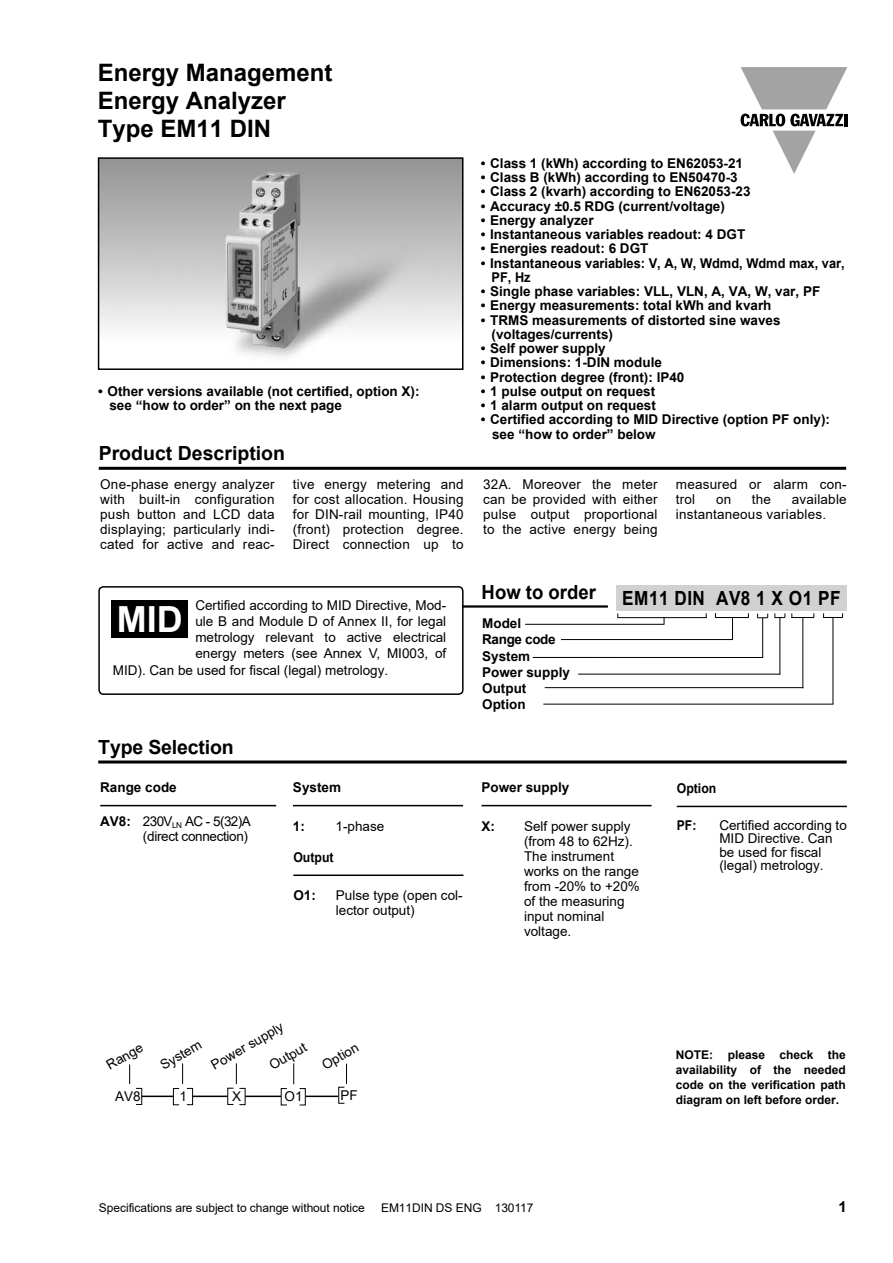
<style>
.page{position:relative;width:893px;height:1263px;background:#fff}
.page>*{position:absolute;margin:0;border:0;box-sizing:border-box;transform-origin:0 0}
.t1{font:700 36px "Arial";color:#fff}
.t2{font:700 24px/27.6px "Arial";color:#000}
.t3{font:700 19.5px "Arial";color:#000}
.t4{font:700 19.5px "Arial";letter-spacing:.03em;color:#000;scale:.88 1}
.t5{font:700 19.5px "Arial";color:#000;scale:.95 1}
.t6{font:700 15px "Arial";color:#000}
.t7{font:13.5px/15px "Arial";color:#000}
.t8{font:700 13.5px/16.2px "Arial";color:#000}
.t9{font:13.5px/15px "Arial";letter-spacing:-.025em;color:#000}
.t10{font:700 13.5px "Arial";color:#000;scale:.91 1}
.t11{font:700 13.5px "Arial";color:#000;scale:.9 1}
.t12{font:700 12px/15px "Arial";color:#000;text-align:justify}
.t13{font:12px "Arial";letter-spacing:-.005em;color:#000}
.s1{font-weight:700}
.s2{color:#fff}
</style>
<div class="page">
<svg style="left:741px;top:67px;width:106px;height:107px"></svg>
<hr style="left:99px;top:467px;width:747px;height:3px;background:#000">
<img style="left:101px;top:160px;width:359px;height:198px">
<div style="left:98px;top:157px;width:365px;height:213px;border:2px solid #000"></div>
<hr style="left:779px;top:618px;width:1px;height:56px;background:#000">
<hr style="left:525px;top:624px;width:139px;height:1px;background:#000">
<hr style="left:561px;top:639px;width:172px;height:1px;background:#000">
<div style="left:616px;top:585px;width:231px;height:26px;background:#d1d1d1"></div>
<hr style="left:617px;top:617px;width:90px;height:1px;background:#000">
<hr style="left:716px;top:617px;width:33px;height:1px;background:#000">
<svg style="left:774px;top:613px;width:11px;height:5px"></svg>
<svg style="left:757px;top:614px;width:11px;height:4px"></svg>
<svg style="left:791px;top:613px;width:23px;height:5px"></svg>
<hr style="left:802px;top:617px;width:1px;height:71px;background:#000">
<hr style="left:533px;top:657px;width:230px;height:1px;background:#000">
<hr style="left:762px;top:618px;width:1px;height:39px;background:#000">
<svg style="left:732px;top:618px;width:1px;height:21px"></svg>
<hr style="left:545px;top:687px;width:258px;height:1px;background:#000">
<hr style="left:578px;top:674px;width:202px;height:1px;background:#000">
<svg style="left:823px;top:613px;width:20px;height:5px"></svg>
<hr style="left:543px;top:704px;width:290px;height:1px;background:#000">
<hr style="left:833px;top:618px;width:1px;height:86px;background:#000">
<hr style="left:98px;top:760px;width:749px;height:3px;background:#000">
<hr style="left:100px;top:805px;width:176px;height:1px;background:#000">
<hr style="left:677px;top:806px;width:170px;height:1px;background:#000">
<hr style="left:293px;top:805px;width:170px;height:1px;background:#000">
<hr style="left:293px;top:874px;width:170px;height:2px;background:#000">
<hr style="left:481px;top:805px;width:171px;height:1px;background:#000">
<div style="left:98px;top:586px;width:366px;height:109px;border:2px solid #000;border-radius:4px"></div>
<div style="left:112px;top:600px;width:76px;height:37px;background:#000"></div>
<hr style="left:462px;top:605px;width:146px;height:3px;background:#000">
<div style="left:136px;top:1088px;width:6px;height:17px;border:1px solid #000"></div>
<div style="left:173px;top:1088px;width:6px;height:17px;border:1px solid #000"></div>
<div style="left:187px;top:1088px;width:6px;height:17px;border:1px solid #000"></div>
<div style="left:299px;top:1088px;width:7px;height:17px;border:1px solid #000"></div>
<hr style="left:142px;top:1095px;width:31px;height:2px;background:#000">
<hr style="left:193px;top:1095px;width:35px;height:2px;background:#000">
<hr style="left:245px;top:1095px;width:36px;height:2px;background:#000">
<svg style="left:129px;top:1064px;width:1px;height:20px"></svg>
<svg style="left:182px;top:1063px;width:1px;height:21px"></svg>
<svg style="left:293px;top:1063px;width:1px;height:21px"></svg>
<svg style="left:236px;top:1063px;width:1px;height:21px"></svg>
<svg style="left:346px;top:1064px;width:1px;height:20px"></svg>
<hr style="left:306px;top:1095px;width:32px;height:2px;background:#000">
<h2 class="t2" style="left:98px;top:61px;width:236px">Energy Management<br>Energy Analyzer<br>Type EM11 DIN</h2>
<p class="t8" style="left:98px;top:61px;width:62px">EM11 DIN</p>
<p class="t8" style="left:109px;top:385px;width:312px;line-height:14.2px;text-indent:-11px">• Other versions available (not certified, option X): see “how to order” on the next page</p>
<h3 class="t3" style="left:99px;top:446px;width:188px">Product Description</h3>
<p class="t7" style="left:100px;top:478px;width:176px;text-align:justify">One-phase energy analyzer with built-in configuration push button and LCD data displaying; particularly indi&shy;cated for active and reac-</p>
<p class="t7" style="left:293px;top:478px;width:172px;text-align:justify">tive energy metering and for cost allocation. Housing for DIN-rail mounting, IP40 (front) protection degree.<br>Direct connection up to</p>
<p class="t7" style="left:195px;top:599px;width:252px">Certified according to MID Directive, Mod-</p>
<p class="t7" style="left:195px;top:615px;width:252px">ule B and Module D of Annex II, for legal</p>
<p class="t7" style="left:195px;top:631px;width:252px">metrology relevant to active electrical</p>
<p class="t7" style="left:195px;top:647px;width:252px">energy meters (see Annex V, MI003, of</p>
<p class="t7" style="left:113px;top:663px;width:277px">MID). Can be used for fiscal (legal) metrology.</p>
<h1 class="t1" style="left:117px;top:606px;width:67px">MID</h1>
<h3 class="t3" style="left:98px;top:740px;width:137px">Type Selection</h3>
<p class="t8" style="left:100px;top:780px;width:78px">Range code</p>
<p class="t9" style="left:100px;top:815px;width:174px"><span class="s1">AV8:</span> 230V<sub>LN</sub> AC - 5(32)A <span class="s2">††† †††††</span> (direct connection)</p>
<p class="t8" style="left:293px;top:780px;width:50px">System</p>
<p class="t7" style="left:293px;top:820px;width:93px"><span class="s1">1:</span> <span class="s2">††</span> 1-phase</p>
<p class="t10" style="left:293px;top:852px;width:46px">Output</p>
<p class="t8" style="left:293px;top:889px;width:24px">O1:</p>
<p class="t7" style="left:336px;top:889px;width:128px">Pulse type (open col&shy;lector output)</p>
<p class="t8" style="left:481px;top:156px;width:264px">• Class 1 (kWh) according to EN62053-21</p>
<p class="t8" style="left:481px;top:170px;width:258px">• Class B (kWh) according to EN50470-3</p>
<p class="t8" style="left:481px;top:185px;width:271px">• Class 2 (kvarh) according to EN62053-23</p>
<p class="t8" style="left:481px;top:199px;width:246px">• Accuracy ±0.5 RDG (current/voltage)</p>
<p class="t8" style="left:481px;top:213px;width:114px">• Energy analyzer</p>
<p class="t8" style="left:481px;top:227px;width:266px">• Instantaneous variables readout: 4 DGT</p>
<p class="t8" style="left:481px;top:242px;width:169px">• Energies readout: 6 DGT</p>
<p class="t8" style="left:491px;top:257px;width:355px;line-height:14.2px;text-indent:-11px">• Instantaneous variables: V, A, W, Wdmd, Wdmd max, var,<br>PF, Hz</p>
<p class="t8" style="left:481px;top:284px;width:341px">• Single phase variables: VLL, VLN, A, VA, W, var, PF</p>
<p class="t8" style="left:481px;top:299px;width:292px">• Energy measurements: total kWh and kvarh</p>
<p class="t8" style="left:491px;top:314px;width:291px;line-height:14.2px;text-indent:-11px">• TRMS measurements of distorted sine waves (voltages/currents)</p>
<p class="t8" style="left:481px;top:341px;width:126px">• Self power supply</p>
<p class="t8" style="left:481px;top:356px;width:183px">• Dimensions: 1-DIN module</p>
<p class="t8" style="left:481px;top:370px;width:205px">• Protection degree (front): IP40</p>
<p class="t8" style="left:481px;top:384px;width:176px">• 1 pulse output on request</p>
<p class="t8" style="left:481px;top:398px;width:177px">• 1 alarm output on request</p>
<p class="t8" style="left:492px;top:414px;width:339px;line-height:14.2px;text-indent:-11px">• Certified according to MID Directive (option PF only): see “how to order” below</p>
<p class="t7" style="left:483px;top:478px;width:176px;text-align:justify">32A. Moreover the meter can be provided with either pulse output proportional to the active energy being</p>
<p class="t7" style="left:676px;top:478px;width:172px">measured or alarm con&shy;trol</p>
<p class="t7" style="left:676px;top:493px;width:172px;text-indent:116px">available instantaneous variables.</p>
<p class="t7" style="left:716px;top:493px;width:17px">on</p>
<p class="t7" style="left:752px;top:493px;width:21px">the</p>
<h3 class="t5" style="left:482px;top:585px;width:122px">How to order</h3>
<h3 class="t4" style="left:622px;top:591px;width:250px">EM11 DIN AV8 1 X O1 PF</h3>
<p class="t8" style="left:482px;top:617px;width:89px">Model<br>Range code<br>System<br>Power supply<br>Output<br>Option</p>
<p class="t8" style="left:481px;top:780px;width:89px">Power supply</p>
<p class="t8" style="left:481px;top:819px;width:15px">X:</p>
<p class="t7" style="left:524px;top:820px;width:117px">Self power supply (from 48 to 62Hz).<br>The instrument works on the range from -20% to +20% of the measuring input nominal voltage.</p>
<p class="t10" style="left:677px;top:783px;width:45px">Option</p>
<p class="t11" style="left:677px;top:820px;width:23px">PF:</p>
<p class="t7" style="left:719px;top:820px;width:129px;line-height:13.5px">Certified according to<br>MID Directive. Can be used for fiscal (legal) metrology.</p>
<p class="t7" style="left:194px;top:1034px;width:83px;line-height:25.3px;text-indent:-44px;rotate:-30deg">System<br>Power supply</p>
<p class="t7" style="left:267px;top:1061px;width:42px;rotate:-30deg">Output</p>
<p class="t7" style="left:320px;top:1061px;width:41px;rotate:-30deg">Option</p>
<p class="t12" style="left:676px;top:1049px;width:172px">NOTE: please check the availability of the needed code on the verification path diagram on left before order.</p>
<p class="t7" style="left:104px;top:1061px;width:41px;rotate:-30deg">Range</p>
<p class="t7" style="left:115px;top:1090px;width:27px">AV8</p>
<p class="t7" style="left:179px;top:1090px;width:9px">1</p>
<p class="t7" style="left:232px;top:1090px;width:11px">X</p>
<p class="t7" style="left:285px;top:1090px;width:20px">O1</p>
<p class="t7" style="left:340px;top:1089px;width:19px">PF</p>
<p class="t13" style="left:99px;top:1203px;width:267px">Specifications are subject to change without notice</p>
<p class="t13" style="left:381px;top:1203px;width:154px">EM11DIN DS ENG 130117</p>
<p class="t6" style="left:838px;top:1201px;width:10px">1</p>
</div>
